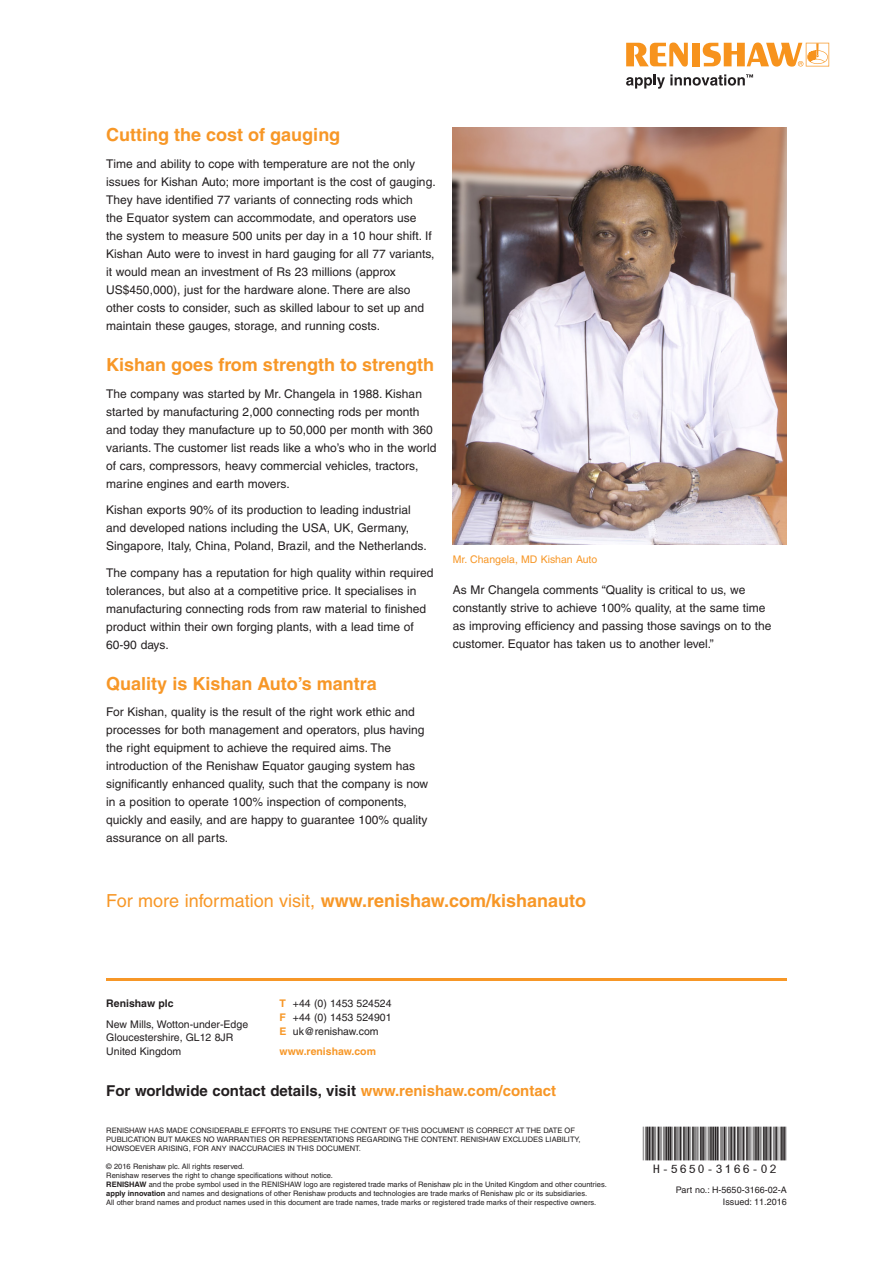
<style>
.page{position:relative;width:893px;height:1263px;background:#fff}
.page>*{position:absolute;margin:0;border:0;box-sizing:border-box;transform-origin:0 0}
.t1{font:48px "MBH16 B";color:#231f20}
.Main_body_heading_te{font:700 18px "Helvetica";color:#f79727}
.Call_to_action{font:700 18px "Helvetica";color:#f79727}
.t2{font:700 15px "Helvetica";color:#231f20}
.Main_body_text_8pt{font:12px/18px "Helvetica";color:#231f20}
.t3{font:10.5px/13.6px "Helvetica";color:#231f20;text-align:justify}
.Caption_text_7pt{font:10.5px "Helvetica";color:#f79727}
.t4{font:700 10.5px "Helvetica";color:#f79727}
.t5{font:700 10.5px "Helvetica";color:#231f20}
.t6{font:9px/12px "Helvetica";color:#231f20;text-align:right}
.t7{font:7.5px/9px "Helvetica";color:#231f20}
.s1{font-weight:400}
.s2{font-weight:700;color:#f79727}
.s3{color:#f79727}
.s4{font-weight:700}
</style>
<div class="page">
<svg style="left:626px;top:43px;width:62px;height:24px"></svg>
<div style="left:692px;top:43px;width:8px;height:23px;background:#f7931d"></div>
<svg style="left:703px;top:43px;width:126px;height:24px"></svg>
<svg style="left:626px;top:74px;width:127px;height:15px"></svg>
<hr style="left:106px;top:978px;width:681px;height:2px;background:#f79727">
<img style="left:453px;top:128px;width:334px;height:417px">
<p class="Main_body_heading_te" style="left:106px;top:124px;width:235px">Cutting the cost of gauging</p>
<p class="Main_body_text_8pt" style="left:106px;top:155px;width:331px">Time and ability to cope with temperature are not the only issues for Kishan Auto; more important is the cost of gauging.<br>They have identified 77 variants of connecting rods which<br>the Equator system can accommodate, and operators use the system to measure 500 units per day in a 10 hour shift. If Kishan Auto were to invest in hard gauging for all 77 variants, it would mean an investment of Rs 23 millions (approx US$450,000), just for the hardware alone. There are also other costs to consider, such as skilled labour to set up and maintain these gauges, storage, and running costs.</p>
<p class="Main_body_heading_te" style="left:106px;top:354px;width:329px">Kishan goes from strength to strength</p>
<p class="Main_body_text_8pt" style="left:106px;top:384px;width:332px">The company was started by Mr. Changela in 1988. Kishan started by manufacturing 2,000 connecting rods per month and today they manufacture up to 50,000 per month with 360 variants. The customer list reads like a who’s who in the world of cars, compressors, heavy commercial vehicles, tractors, marine engines and earth movers.</p>
<p class="Main_body_text_8pt" style="left:106px;top:501px;width:322px">Kishan exports 90% of its production to leading industrial and developed nations including the USA, UK, Germany,<br>Singapore, Italy, China, Poland, Brazil, and the Netherlands.</p>
<p class="Main_body_text_8pt" style="left:106px;top:563px;width:329px">The company has a reputation for high quality within required tolerances, but also at a competitive price. It specialises in manufacturing connecting rods from raw material to finished product within their own forging plants, with a lead time of 60-90 days.</p>
<p class="Main_body_heading_te" style="left:106px;top:672px;width:272px">Quality is Kishan Auto’s mantra</p>
<p class="Main_body_text_8pt" style="left:106px;top:703px;width:323px">For Kishan, quality is the result of the right work ethic and processes for both management and operators, plus having the right equipment to achieve the required aims. The introduction of the Renishaw Equator gauging system has significantly enhanced quality, such that the company is now in a position to operate 100% inspection of components, quickly and easily, and are happy to guarantee 100% quality assurance on all parts.</p>
<p class="Caption_text_7pt" style="left:453px;top:553px;width:146px">Mr. Changela, MD Kishan Auto</p>
<p class="Main_body_text_8pt" style="left:453px;top:581px;width:320px">As Mr Changela comments “Quality is critical to us, we constantly strive to achieve 100% quality, at the same time as improving efficiency and passing those savings on to the customer. Equator has taken us to another level.”</p>
<p class="Call_to_action" style="left:106px;top:890px;width:481px"><span class="s1">For more information visit,</span> www.renishaw.com/kishanauto</p>
<p class="t5" style="left:106px;top:997px;width:69px">Renishaw plc</p>
<p class="t3" style="left:106px;top:1017px;width:143px;text-align:left">New Mills, Wotton-under-Edge<br>Gloucestershire, GL12 8JR<br>United Kingdom</p>
<p class="t3" style="left:280px;top:997px;width:114px"><span class="s2">T</span> +44 (0) 1453 524524<br><span class="s2">F</span> +44 (0) 1453 524901<br><span class="s2">E</span> uk@renishaw.com</p>
<p class="t4" style="left:280px;top:1044px;width:98px">www.renishaw.com</p>
<p class="t2" style="left:106px;top:1081px;width:451px">For worldwide contact details, visit <span class="s3">www.renishaw.com/contact</span></p>
<p class="t7" style="left:106px;top:1125px;width:476px">RENISHAW HAS MADE CONSIDERABLE EFFORTS TO ENSURE THE CONTENT OF THIS DOCUMENT IS CORRECT AT THE DATE OF<br>PUBLICATION BUT MAKES NO WARRANTIES OR REPRESENTATIONS REGARDING THE CONTENT. RENISHAW EXCLUDES LIABILITY,<br>HOWSOEVER ARISING, FOR ANY INACCURACIES IN THIS DOCUMENT.</p>
<p class="t7" style="left:106px;top:1161px;width:502px">© 2016 Renishaw plc. All rights reserved.<br>Renishaw reserves the right to change specifications without notice.<br><span class="s4">RENISHAW</span> and the probe symbol used in the RENISHAW logo are registered trade marks of Renishaw plc in the United Kingdom and other countries. <span class="s4">apply innovation</span> and names and designations of other Renishaw products and technologies are trade marks of Renishaw plc or its subsidiaries.<br>All other brand names and product names used in this document are trade names, trade marks or registered trade marks of their respective owners.</p>
<h1 class="t1" style="left:643px;top:1128px;width:145px">*H-5650-3166-02*</h1>
<p class="t6" style="left:676px;top:1183px;width:112px">Part no.: H-5650-3166-02-A<br>Issued: 11.2016</p>
</div>
